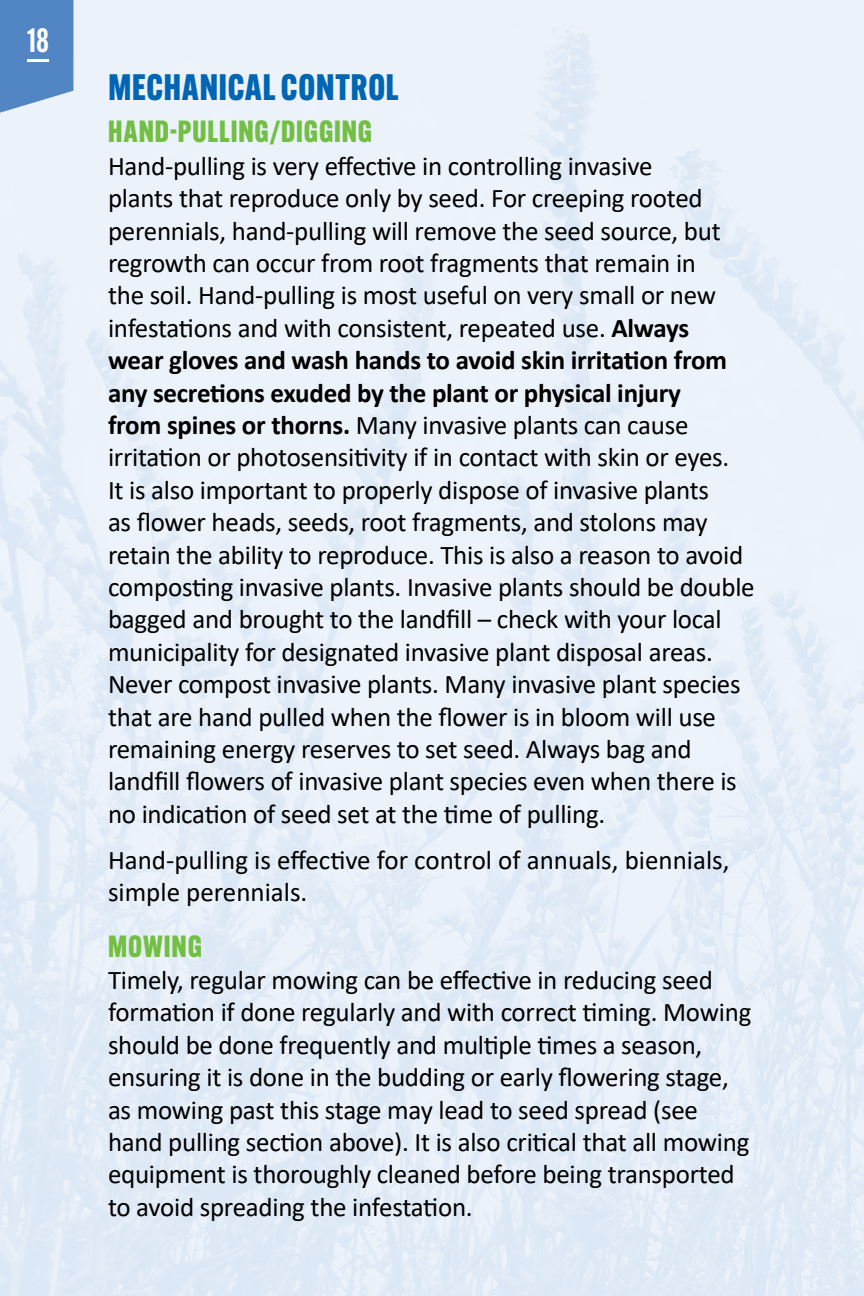
<style>
.page{position:relative;width:864px;height:1296px;background:#fff}
.page>*{position:absolute;margin:0;border:0;box-sizing:border-box;transform-origin:0 0}
.t1{font:800 36px "Alternate Gothic Cond ATF";letter-spacing:.025em;color:#0066b3}
.t2{font:600 33px "Alternate Gothic Cond ATF";color:#fff}
.t3{font:800 30px "Alternate Gothic Cond ATF";letter-spacing:.03em;color:#72bf44}
.t4{font:27px/32.4px "Calibri";letter-spacing:-.01em;color:#000}
.s1{font-weight:700}
</style>
<div class="page">
<svg style="left:0;top:0;width:73px;height:121px;background:#6a96cc"></svg>
<hr style="left:27px;top:59px;width:22px;height:3px;background:#fff">
<p class="t2" style="left:27px;top:19px;width:24px">18</p>
<h1 class="t1" style="left:108px;top:65px;width:292px">MECHANICAL CONTROL</h1>
<p class="t3" style="left:108px;top:113px;width:266px">HAND-PULLING/DIGGING</p>
<p class="t4" style="left:108px;top:149px;width:648px">Hand-pulling is very effective in controlling invasive<br>plants that reproduce only by seed. For creeping rooted perennials, hand-pulling will remove the seed source, but regrowth can occur from root fragments that remain in<br>the soil. Hand-pulling is most useful on very small or new infestations and with consistent, repeated use. <span class="s1">Always<br>wear gloves and wash hands to avoid skin irritation from any secretions exuded by the plant or physical injury<br>from spines or thorns.</span> Many invasive plants can cause irritation or photosensitivity if in contact with skin or eyes.<br>It is also important to properly dispose of invasive plants<br>as flower heads, seeds, root fragments, and stolons may retain the ability to reproduce. This is also a reason to avoid composting invasive plants. Invasive plants should be double bagged and brought to the landfill – check with your local municipality for designated invasive plant disposal areas.<br>Never compost invasive plants. Many invasive plant species that are hand pulled when the flower is in bloom will use remaining energy reserves to set seed. Always bag and landfill flowers of invasive plant species even when there is no indication of seed set at the time of pulling.</p>
<p class="t4" style="left:108px;top:843px;width:623px">Hand-pulling is effective for control of annuals, biennials, simple perennials.</p>
<p class="t3" style="left:108px;top:927px;width:95px">MOWING</p>
<p class="t4" style="left:108px;top:963px;width:645px">Timely, regular mowing can be effective in reducing seed formation if done regularly and with correct timing. Mowing should be done frequently and multiple times a season, ensuring it is done in the budding or early flowering stage, as mowing past this stage may lead to seed spread (see hand pulling section above). It is also critical that all mowing equipment is thoroughly cleaned before being transported to avoid spreading the infestation.</p>
</div>
